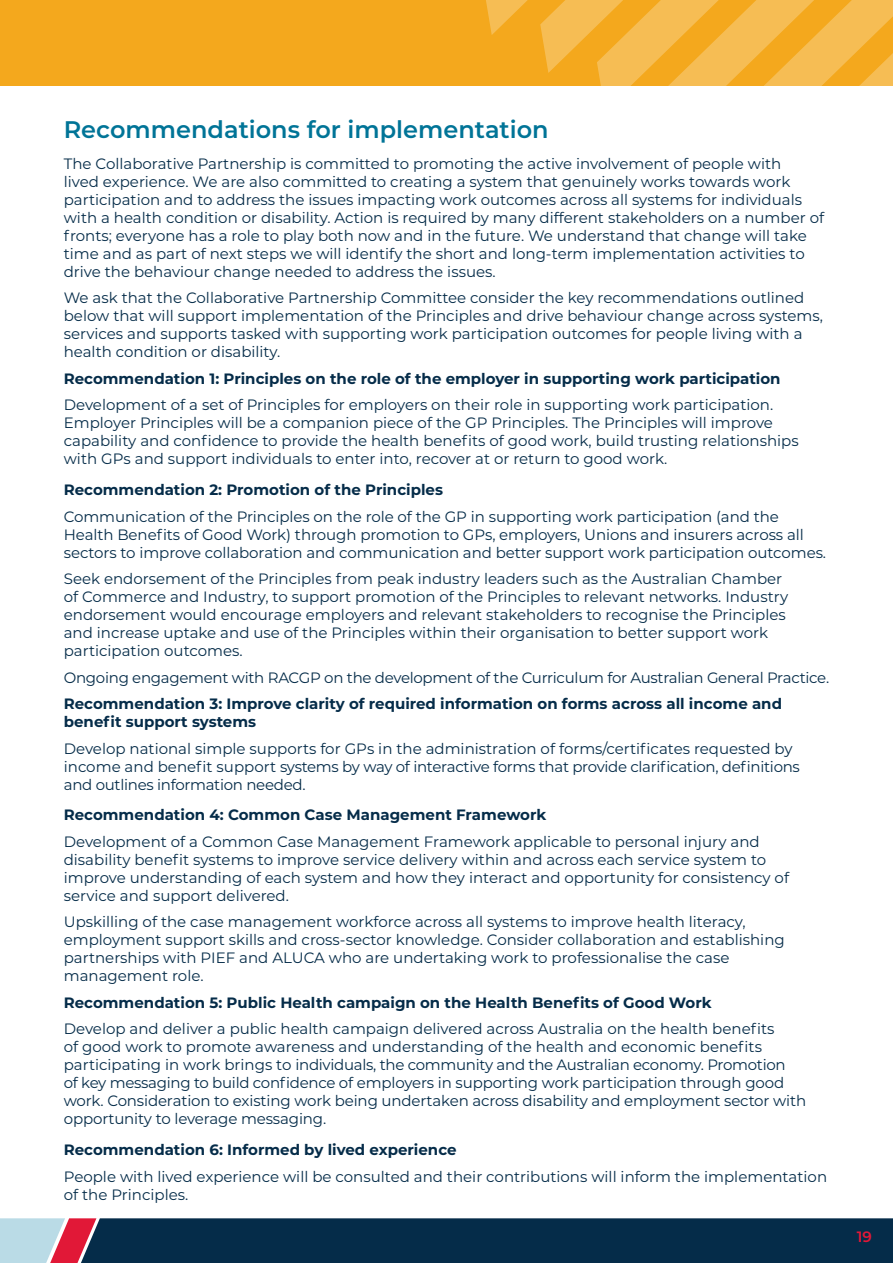
<style>
.page{position:relative;width:893px;height:1263px;background:#fff}
.page>*{position:absolute;margin:0;border:0;box-sizing:border-box;transform-origin:0 0}
.H3-_Headings{font:600 24px "Montserrat";color:#007497}
.t1{font:15px/18px "Montserrat";color:#052c49}
.t2{font:700 15px/18px "Montserrat";color:#052c49}
.t3{font:15px "Montserrat";letter-spacing:-.02em;color:#052c49}
.P_Numbers{font:600 15px "Montserrat";color:#e11837}
</style>
<div class="page">
<div style="left:0;top:0;width:893px;height:85px;background:#f4a81d"></div>
<svg style="left:0;top:1218px;width:893px;height:45px;background:#1a3955"></svg>
<svg style="left:366px;top:0;width:527px;height:86px"></svg>
<h3 class="H3-_Headings" style="left:64px;top:112px;width:486px">Recommendations for implementation</h3>
<p class="t1" style="left:64px;top:154px;width:762px">The Collaborative Partnership is committed to promoting the active involvement of people with<br>lived experience. We are also committed to creating a system that genuinely works towards work participation and to address the issues impacting work outcomes across all systems for individuals with a health condition or disability. Action is required by many different stakeholders on a number of fronts; everyone has a role to play both now and in the future. We understand that change will take time and as part of next steps we will identify the short and long-term implementation activities to drive the behaviour change needed to address the issues.</p>
<p class="t1" style="left:64px;top:288px;width:761px">We ask that the Collaborative Partnership Committee consider the key recommendations outlined below that will support implementation of the Principles and drive behaviour change across systems, services and supports tasked with supporting work participation outcomes for people living with a health condition or disability.</p>
<h4 class="t2" style="left:64px;top:369px;width:718px">Recommendation 1: Principles on the role of the employer in supporting work participation</h4>
<p class="t1" style="left:64px;top:395px;width:736px">Development of a set of Principles for employers on their role in supporting work participation.<br>Employer Principles will be a companion piece of the GP Principles. The Principles will improve capability and confidence to provide the health benefits of good work, build trusting relationships with GPs and support individuals to enter into, recover at or return to good work.</p>
<h4 class="t2" style="left:64px;top:480px;width:381px">Recommendation 2: Promotion of the Principles</h4>
<p class="t1" style="left:64px;top:507px;width:764px">Communication of the Principles on the role of the GP in supporting work participation (and the<br>Health Benefits of Good Work) through promotion to GPs, employers, Unions and insurers across all sectors to improve collaboration and communication and better support work participation outcomes.</p>
<p class="t1" style="left:64px;top:569px;width:726px">Seek endorsement of the Principles from peak industry leaders such as the Australian Chamber of Commerce and Industry, to support promotion of the Principles to relevant networks. Industry endorsement would encourage employers and relevant stakeholders to recognise the Principles and increase uptake and use of the Principles within their organisation to better support work participation outcomes.</p>
<p class="t3" style="left:64px;top:667px;width:767px">Ongoing engagement with RACGP on the development of the Curriculum for Australian General Practice.</p>
<h4 class="t2" style="left:64px;top:694px;width:720px">Recommendation 3: Improve clarity of required information on forms across all income and benefit support systems</h4>
<p class="t1" style="left:64px;top:739px;width:738px">Develop national simple supports for GPs in the administration of forms/certificates requested by income and benefit support systems by way of interactive forms that provide clarification, definitions and outlines information needed.</p>
<h4 class="t2" style="left:64px;top:805px;width:484px">Recommendation 4: Common Case Management Framework</h4>
<p class="t1" style="left:64px;top:832px;width:727px">Development of a Common Case Management Framework applicable to personal injury and disability benefit systems to improve service delivery within and across each service system to improve understanding of each system and how they interact and opportunity for consistency of service and support delivered.</p>
<p class="t1" style="left:64px;top:912px;width:722px">Upskilling of the case management workforce across all systems to improve health literacy, employment support skills and cross-sector knowledge. Consider collaboration and establishing partnerships with PIEF and ALUCA who are undertaking work to professionalise the case management role.</p>
<h4 class="t2" style="left:64px;top:993px;width:649px">Recommendation 5: Public Health campaign on the Health Benefits of Good Work</h4>
<p class="t1" style="left:64px;top:1020px;width:744px">Develop and deliver a public health campaign delivered across Australia on the health benefits<br>of good work to promote awareness and understanding of the health and economic benefits participating in work brings to individuals, the community and the Australian economy. Promotion<br>of key messaging to build confidence of employers in supporting work participation through good work. Consideration to existing work being undertaken across disability and employment sector with opportunity to leverage messaging.</p>
<h4 class="t2" style="left:64px;top:1140px;width:394px">Recommendation 6: Informed by lived experience</h4>
<p class="t1" style="left:64px;top:1167px;width:765px">People with lived experience will be consulted and their contributions will inform the implementation of the Principles.</p>
<p class="P_Numbers" style="left:857px;top:1226px;width:17px">19</p>
</div>
